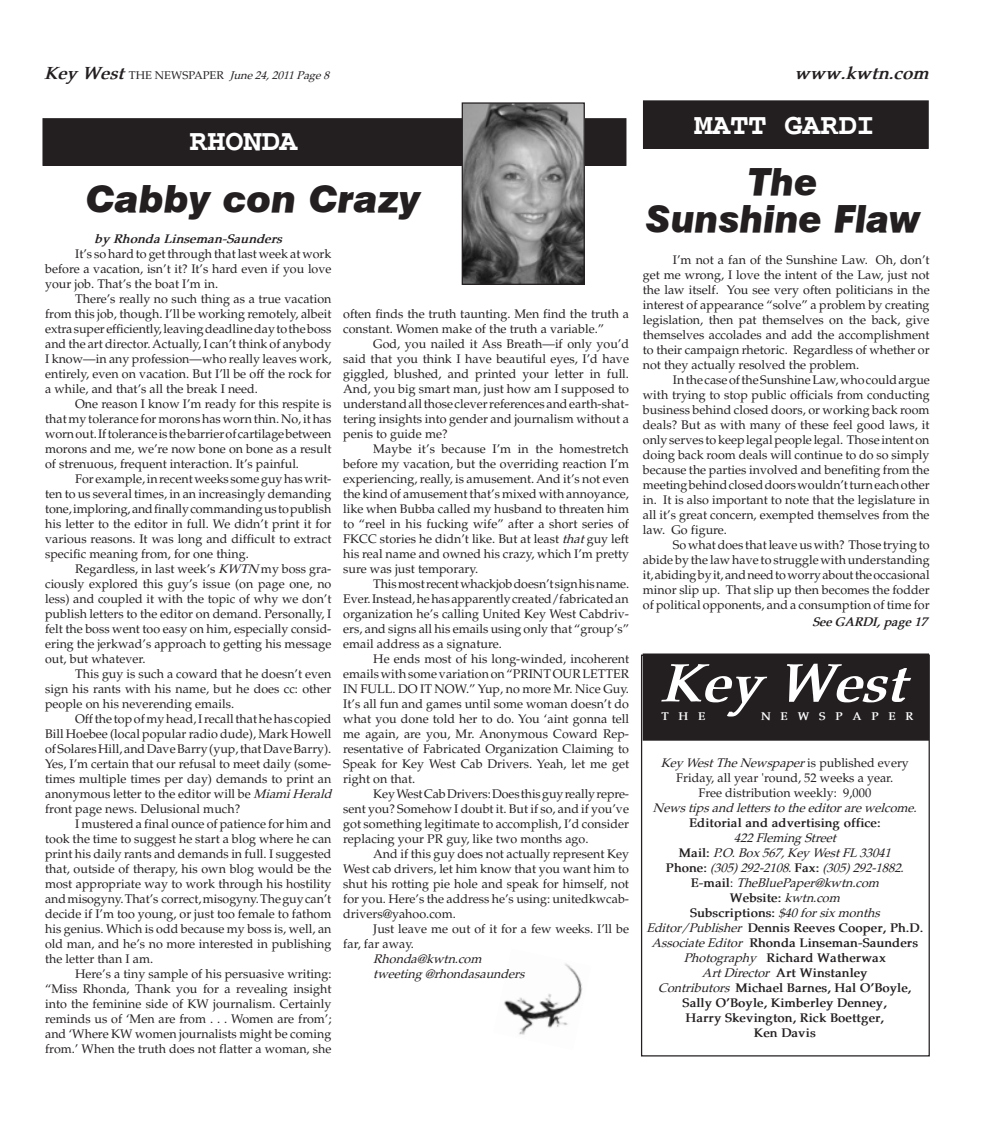
<style>
.page{position:relative;width:996px;height:1125px;background:#fff}
.page>*{position:absolute;margin:0;border:0;box-sizing:border-box;transform-origin:0 0}
.t1{font:italic 700 53.75px "Palatino";color:#fff}
.t2{font:italic 37.5px/37.5px "Geneva Blck";color:#231f20;text-align:center;scale:.95 1}
.t3{font:italic 37.5px "Geneva Blck";color:#231f20}
.t4{font:700 30px "Courier";color:#fff}
.t5{font:italic 700 17.5px "Palatino";color:#231f20}
.t6{font:12.5px/15px "Palatino";color:#231f20;text-align:justify}
.t7{font:700 12.5px/15px "Palatino";color:#231f20;text-align:center}
.t8{font:italic 12.5px/15px "Palatino";color:#231f20;text-align:center}
.t9{font:italic 700 12.5px "Palatino";color:#231f20}
.t10{font:italic 700 12.5px "Palatino";color:#231f20;scale:.95 1}
.t11{font:italic 11.25px "Palatino";color:#231f20}
.t12{font:700 11.25px "Palatino";color:#fff}
.s1{font-weight:700;font-size:17.5px}
.s2{font-style:normal}
.s3{font-style:italic}
.s4{font-weight:700;font-style:normal}
.s5{font-weight:400;font-style:italic}
</style>
<div class="page">
<img style="left:504px;top:963px;width:79px;height:72px">
<div style="left:643px;top:654px;width:285px;height:86px;background:#231f20"></div>
<div style="left:642px;top:653px;width:287px;height:88px;border:1px solid #231f20"></div>
<div style="left:641px;top:655px;width:288px;height:402px;border:1px solid #231f20"></div>
<div style="left:643px;top:101px;width:285px;height:47px;background:#231f20"></div>
<div style="left:643px;top:100px;width:285px;height:49px;border:1px solid #231f20"></div>
<div style="left:43px;top:119px;width:583px;height:46px;background:#231f20"></div>
<div style="left:42px;top:118px;width:584px;height:48px;border:1px solid #231f20"></div>
<img style="left:463px;top:104px;width:120px;height:179px">
<div style="left:461px;top:102px;width:124px;height:183px;border:1px solid #231f20"></div>
<p class="t11" style="left:44px;top:69px;width:278px"><span class="s1">Key West</span> <span class="s2">THE NEWSPAPER</span> June 24, 2011 Page</p>
<h3 class="t5" style="left:794px;top:63px;width:135px">www.kwtn.com</h3>
<h3 class="t4" style="left:189px;top:124px;width:109px">RHONDA</h3>
<h2 class="t3" style="left:86px;top:176px;width:336px">Cabby con Crazy</h2>
<p class="t9" style="left:95px;top:231px;width:189px">by Rhonda Linseman-Saunders</p>
<p class="t6" style="left:45px;top:246px;width:288px;text-indent:30px">It’s so hard to get through that last week at work before a vacation, isn’t it? It’s hard even if you love your job. That’s the boat I’m in.</p>
<p class="t6" style="left:45px;top:291px;width:288px;text-indent:30px">There’s really no such thing as a true vacation from this job, though. I’ll be working remotely, albeit extra super efficiently, leaving deadline day to the boss and the art director. Actually, I can’t think of anybody I know—in any profession—who really leaves work, entirely, even on vacation. But I’ll be off the rock for a while, and that’s all the break I need.</p>
<p class="t6" style="left:45px;top:396px;width:288px;text-indent:30px">One reason I know I’m ready for this respite is that my tolerance for morons has worn thin. No, it has worn out. If tolerance is the barrier of cartilage between morons and me, we’re now bone on bone as a result of strenuous, frequent interaction. It’s painful.</p>
<p class="t6" style="left:45px;top:471px;width:288px;text-indent:30px">For example, in recent weeks some guy has writ&shy;ten to us several times, in an increasingly demanding tone, imploring, and finally commanding us to publish his letter to the editor in full. We didn’t print it for various reasons. It was long and difficult to extract specific meaning from, for one thing.</p>
<p class="t6" style="left:45px;top:561px;width:288px;text-indent:30px">Regardless, in last week’s <span class="s3">KWTN</span> my boss gra&shy;ciously explored this guy’s issue (on page one, no less) and coupled it with the topic of why we don’t publish letters to the editor on demand. Personally, I felt the boss went too easy on him, especially consid&shy;ering the jerkwad’s approach to getting his message out, but whatever.</p>
<p class="t6" style="left:45px;top:666px;width:288px;text-indent:30px">This guy is such a coward that he doesn’t even sign his rants with his name, but he does cc: other people on his neverending emails.</p>
<p class="t6" style="left:45px;top:711px;width:288px;text-indent:30px">Off the top of my head, I recall that he has copied Bill Hoebee (local popular radio dude), Mark Howell of Solares Hill, and Dave Barry (yup, that Dave Barry).<br>Yes, I’m certain that our refusal to meet daily (some&shy;times multiple times per day) demands to print an anonymous letter to the editor will be <span class="s3">Miami Herald </span>front page news. Delusional much?</p>
<p class="t6" style="left:45px;top:816px;width:288px;text-indent:30px">I mustered a final ounce of patience for him and took the time to suggest he start a blog where he can print his daily rants and demands in full. I suggested that, outside of therapy, his own blog would be the most appropriate way to work through his hostility and misogyny. That’s correct, misogyny. The guy can’t decide if I’m too young, or just too female to fathom his genius. Which is odd because my boss is, well, an old man, and he’s no more interested in publishing the letter than I am.</p>
<p class="t6" style="left:45px;top:966px;width:288px;text-indent:30px">Here’s a tiny sample of his persuasive writing: “Miss Rhonda, Thank you for a revealing insight into the feminine side of KW journalism. Certainly reminds us of ‘Men are from . . . Women are from’; and ‘Where KW women journalists might be coming from.’ When the truth does not flatter a woman, she</p>
<p class="t6" style="left:343px;top:306px;width:287px">often finds the truth taunting. Men find the truth a constant. Women make of the truth a variable.”</p>
<p class="t6" style="left:343px;top:336px;width:287px;text-indent:30px">God, you nailed it Ass Breath—if only you’d said that you think I have beautiful eyes, I’d have giggled, blushed, and printed your letter in full.<br>And, you big smart man, just how am I supposed to understand all those clever references and earth-shat&shy;tering insights into gender and journalism without a penis to guide me?</p>
<p class="t6" style="left:343px;top:441px;width:287px;text-indent:30px">Maybe it’s because I’m in the homestretch before my vacation, but the overriding reaction I’m experiencing, really, is amusement. And it’s not even the kind of amusement that’s mixed with annoyance, like when Bubba called my husband to threaten him to “reel in his fucking wife” after a short series of FKCC stories he didn’t like. But at least <span class="s3">that</span> guy left his real name and owned his crazy, which I’m pretty sure was just temporary.</p>
<p class="t6" style="left:343px;top:576px;width:287px;text-indent:30px">This most recent whackjob doesn’t sign his name.<br>Ever. Instead, he has apparently created/fabricated an organization he’s calling United Key West Cabdriv&shy;ers, and signs all his emails using only that “group’s” email address as a signature.</p>
<p class="t6" style="left:343px;top:651px;width:287px;text-indent:30px">He ends most of his long-winded, incoherent emails with some variation on “PRINT OUR LETTER IN FULL. DO IT NOW.” Yup, no more Mr. Nice Guy.<br>It’s all fun and games until some woman doesn’t do what you done told her to do. You ‘aint gonna tell me again, are you, Mr. Anonymous Coward Rep&shy;resentative of Fabricated Organization Claiming to Speak for Key West Cab Drivers. Yeah, let me get right on that.</p>
<p class="t6" style="left:343px;top:786px;width:287px;text-indent:30px">Key West Cab Drivers: Does this guy really repre&shy;sent you? Somehow I doubt it. But if so, and if you’ve got something legitimate to accomplish, I’d consider replacing your PR guy, like two months ago.</p>
<p class="t6" style="left:343px;top:846px;width:287px;text-indent:30px">And if this guy does not actually represent Key West cab drivers, let him know that you want him to shut his rotting pie hole and speak for himself, not for you. Here’s the address he’s using: unitedkwcab&shy;drivers@yahoo.com.</p>
<p class="t6" style="left:343px;top:921px;width:287px;text-indent:30px">Just leave me out of it for a few weeks. I’ll be far, far away.</p>
<p class="t8" style="left:373px;top:951px;width:153px;text-align:left">Rhonda@kwtn.com tweeting @rhondasaunders</p>
<h3 class="t4" style="left:694px;top:109px;width:181px">matt gardi</h3>
<h2 class="t2" style="left:646px;top:163px;width:291px">The<br>Sunshine Flaw</h2>
<p class="t6" style="left:643px;top:252px;width:288px;text-indent:30px">I’m not a fan of the Sunshine Law. Oh, don’t get me wrong, I love the intent of the Law, just not the law itself. You see very often politicians in the interest of appearance “solve” a problem by creating legislation, then pat themselves on the back, give themselves accolades and add the accomplishment to their campaign rhetoric. Regardless of whether or not they actually resolved the problem.</p>
<p class="t6" style="left:643px;top:372px;width:288px;text-indent:30px">In the case of the Sunshine Law, who could argue with trying to stop public officials from conducting business behind closed doors, or working back room deals? But as with many of these feel good laws, it only serves to keep legal people legal. Those intent on doing back room deals will continue to do so simply because the parties involved and benefiting from the meeting behind closed doors wouldn’t turn each other in. It is also important to note that the legislature in all it’s great concern, exempted themselves from the law. Go figure.</p>
<p class="t6" style="left:643px;top:537px;width:288px;text-indent:30px">So what does that leave us with? Those trying to abide by the law have to struggle with understanding it, abiding by it, and need to worry about the occasional minor slip up. That slip up then becomes the fodder of political opponents, and a consumption of time for</p>
<p class="t10" style="left:812px;top:615px;width:122px">See GARDI, page 17</p>
<h1 class="t1" style="left:660px;top:651px;width:247px">Key West</h1>
<p class="t12" style="left:661px;top:710px;width:46px">T H E</p>
<p class="t12" style="left:761px;top:710px;width:154px">N E W S P A P E R</p>
<h1 class="t1" style="left:782px;top:663px;width:103px">Key</h1>
<p class="t6" style="left:661px;top:755px;width:249px;text-align:center"><span class="s3">Key West The Newspaper</span> is published every<br>Friday, all year 'round, 52 weeks a year.<br>Free distribution weekly: 9,000</p>
<p class="t8" style="left:653px;top:800px;width:265px">News tips and letters to the editor are welcome.</p>
<p class="t7" style="left:689px;top:815px;width:193px">Editorial and advertising office:</p>
<p class="t8" style="left:666px;top:830px;width:239px">422 Fleming Street<br><span class="s4">Mail:</span> P.O. Box 567, Key West FL 33041<br><span class="s4">Phone:</span> (305) 292-2108. <span class="s4">Fax:</span> (305) 292-1882.<br><span class="s4">E-mail</span><span class="s2">:</span> TheBluePaper@kwtn.com<br><span class="s4">Website:</span> kwtn.com<br><span class="s4">Subscriptions:</span> $40 for six months</p>
<p class="t7" style="left:646px;top:920px;width:278px"><span class="s5">Editor/Publisher</span> Dennis Reeves Cooper, Ph.D.<br><span class="s5">Associate Editor</span> Rhonda Linseman-Saunders <span class="s5">Photography</span> Richard Watherwax<br><span class="s5">Art Director</span> Art Winstanley<br><span class="s5">Contributors</span> Michael Barnes, Hal O’Boyle, Sally O’Boyle, Kimberley Denney,<br>Harry Skevington, Rick Boettger,<br>Ken Davis</p>
</div>
